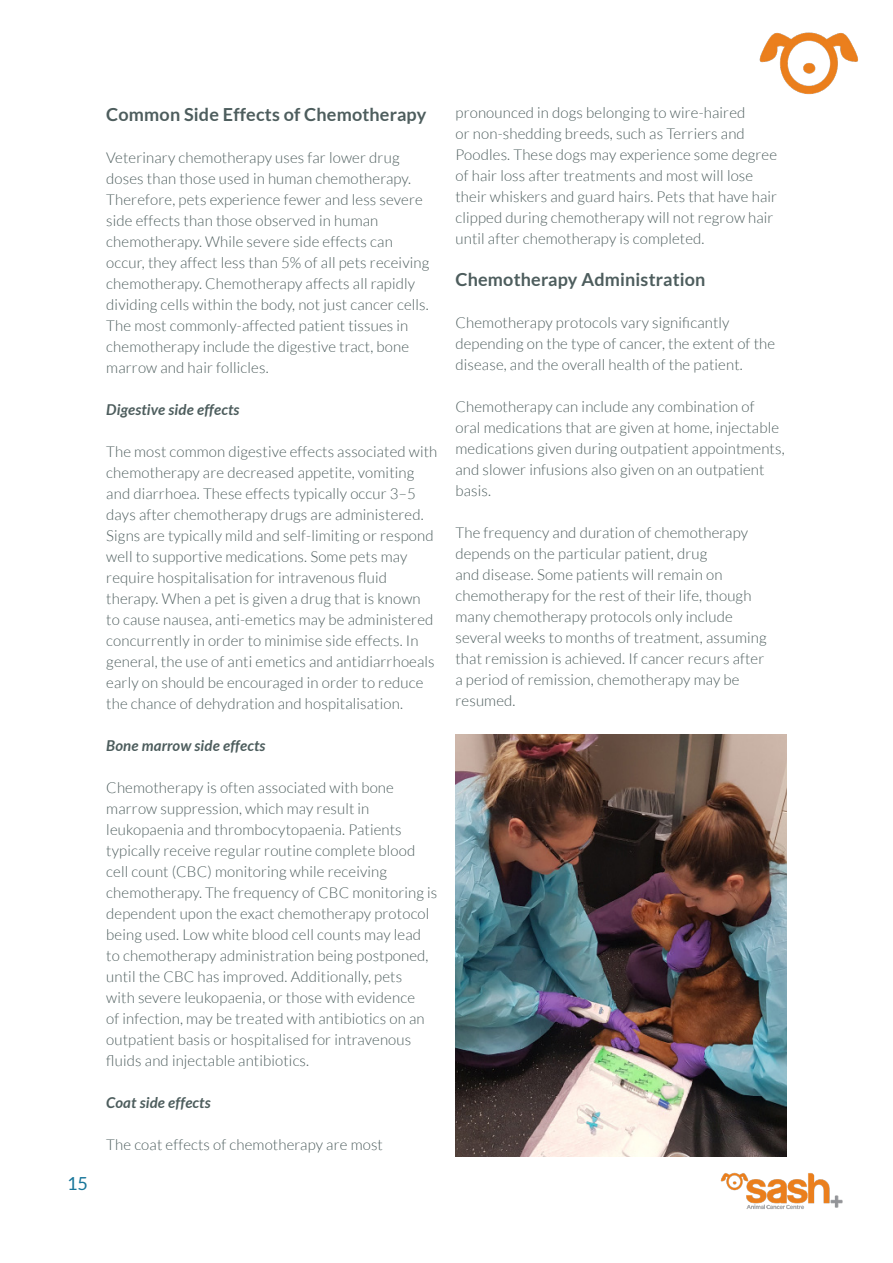
<style>
.page{position:relative;width:893px;height:1263px;background:#fff}
.page>*{position:absolute;margin:0;border:0;box-sizing:border-box;transform-origin:0 0}
.t1{font:700 18px "Lato";letter-spacing:.01em;color:#4d5d5d}
.t2{font:18px "Lato";color:#18769a}
.t3{font:300 15px/21px "Lato";letter-spacing:.01em;color:#4d5d5d}
.t4{font:italic 700 15px "Lato";letter-spacing:.01em;color:#4d5d5d}
</style>
<div class="page">
<img style="left:759px;top:32px;width:99px;height:63px">
<img style="left:720px;top:1172px;width:123px;height:37px">
<img style="left:455px;top:734px;width:332px;height:423px">
<p class="t2" style="left:67px;top:1173px;width:22px">15</p>
<p class="t1" style="left:106px;top:104px;width:321px">Common Side Effects of Chemotherapy</p>
<p class="t3" style="left:106px;top:147px;width:324px">Veterinary chemotherapy uses far lower drug doses than those used in human chemotherapy.<br>Therefore, pets experience fewer and less severe side effects than those observed in human chemotherapy. While severe side effects can occur, they affect less than 5% of all pets receiving chemotherapy. Chemotherapy affects all rapidly dividing cells within the body, not just cancer cells.<br>The most commonly-affected patient tissues in chemotherapy include the digestive tract, bone marrow and hair follicles.</p>
<p class="t4" style="left:106px;top:401px;width:135px">Digestive side effects</p>
<p class="t3" style="left:106px;top:441px;width:333px">The most common digestive effects associated with chemotherapy are decreased appetite, vomiting and diarrhoea. These effects typically occur 3–5 days after chemotherapy drugs are administered.<br>Signs are typically mild and self-limiting or respond well to supportive medications. Some pets may require hospitalisation for intravenous fluid therapy. When a pet is given a drug that is known to cause nausea, anti-emetics may be administered concurrently in order to minimise side effects. In general, the use of anti emetics and antidiarrhoeals early on should be encouraged in order to reduce the chance of dehydration and hospitalisation.</p>
<p class="t4" style="left:106px;top:737px;width:161px">Bone marrow side effects</p>
<p class="t3" style="left:106px;top:777px;width:333px">Chemotherapy is often associated with bone marrow suppression, which may result in leukopaenia and thrombocytopaenia. Patients typically receive regular routine complete blood cell count (CBC) monitoring while receiving chemotherapy. The frequency of CBC monitoring is dependent upon the exact chemotherapy protocol being used. Low white blood cell counts may lead to chemotherapy administration being postponed, until the CBC has improved. Additionally, pets<br>with severe leukopaenia, or those with evidence<br>of infection, may be treated with antibiotics on an outpatient basis or hospitalised for intravenous fluids and injectable antibiotics.</p>
<p class="t4" style="left:106px;top:1094px;width:106px">Coat side effects</p>
<p class="t3" style="left:106px;top:1134px;width:278px">The coat effects of chemotherapy are most</p>
<p class="t3" style="left:455px;top:103px;width:323px">pronounced in dogs belonging to wire-haired<br>or non-shedding breeds, such as Terriers and Poodles. These dogs may experience some degree of hair loss after treatments and most will lose their whiskers and guard hairs. Pets that have hair clipped during chemotherapy will not regrow hair until after chemotherapy is completed.</p>
<p class="t1" style="left:455px;top:270px;width:252px">Chemotherapy Administration</p>
<p class="t3" style="left:455px;top:313px;width:321px">Chemotherapy protocols vary significantly depending on the type of cancer, the extent of the disease, and the overall health of the patient.</p>
<p class="t3" style="left:455px;top:397px;width:331px">Chemotherapy can include any combination of<br>oral medications that are given at home, injectable medications given during outpatient appointments, and slower infusions also given on an outpatient basis.</p>
<p class="t3" style="left:455px;top:523px;width:313px">The frequency and duration of chemotherapy depends on the particular patient, drug<br>and disease. Some patients will remain on chemotherapy for the rest of their life, though many chemotherapy protocols only include several weeks to months of treatment, assuming that remission is achieved. If cancer recurs after a period of remission, chemotherapy may be resumed.</p>
</div>
